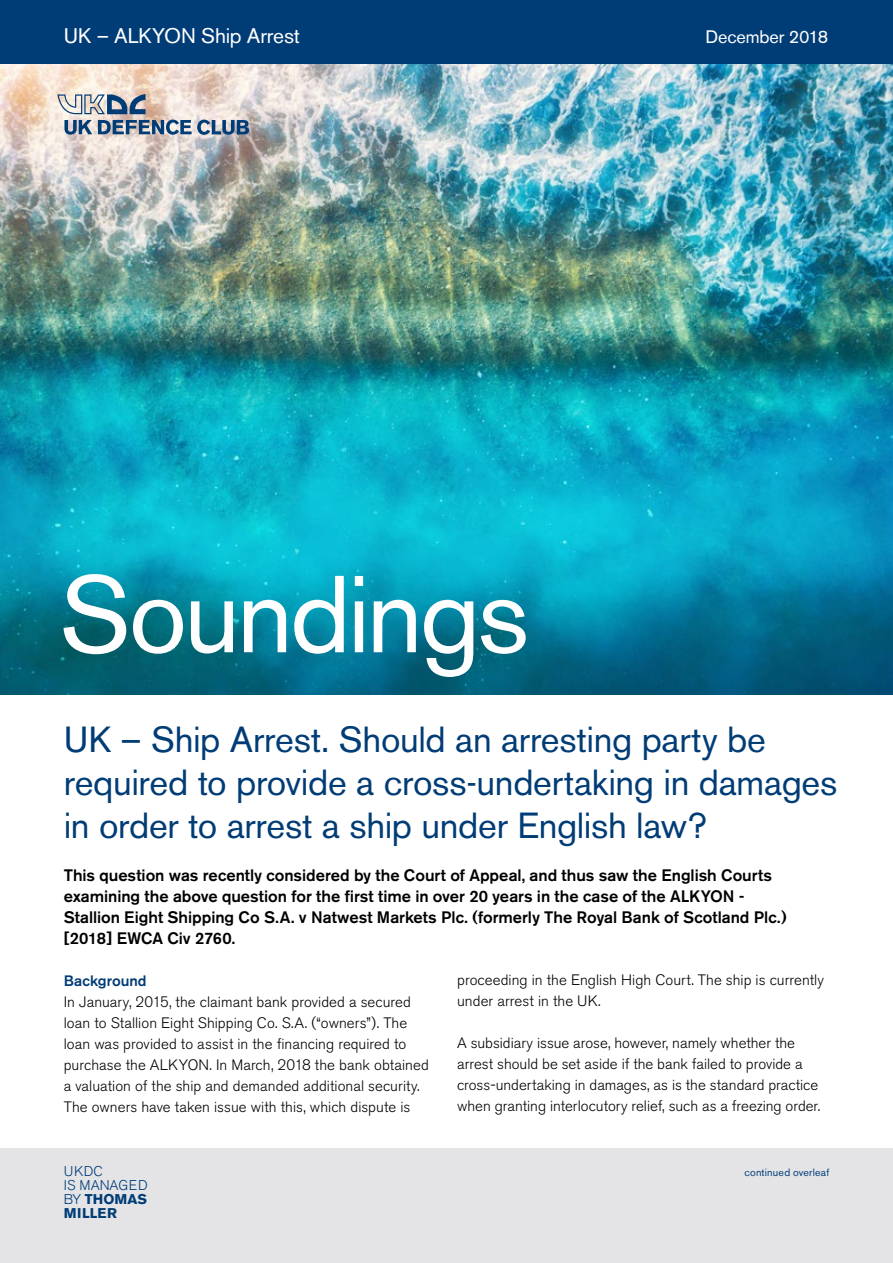
<style>
.page{position:relative;width:893px;height:1263px;background:#fff}
.page>*{position:absolute;margin:0;border:0;box-sizing:border-box;transform-origin:0 0}
.t1{font:108px "Akzidenz Grotesk BE";letter-spacing:-.03em;color:#fff}
.t2{font:36px/43.2px "Akzidenz Grotesk BE";letter-spacing:-.01em;color:#003c76}
.t3{font:21px "Akzidenz Grotesk BE";letter-spacing:-.005em;color:#fff}
.t4{font:18px "Akzidenz Grotesk BE";letter-spacing:-.01em;color:#fff}
.t5{font:500 16.5px/21px "Akzidenz Grotesk BE";color:#000}
.t6{font:300 15px/21px "Akzidenz Grotesk BE";color:#000}
.t7{font:500 15px "Akzidenz Grotesk BE";color:#003c76}
.t8{font:300 14.1px/14px "Akzidenz Grotesk BE";letter-spacing:.02em;color:#003c76}
.t9{font:10.5px "Akzidenz Grotesk BE";letter-spacing:.02em;color:#003c76}
.s1{font-weight:700}
</style>
<div class="page">
<div style="left:0;top:1148px;width:893px;height:115px;background:#e4e4e7"></div>
<img style="left:0;top:64px;width:893px;height:631px">
<div style="left:0;top:0;width:893px;height:64px;background:#003c76"></div>
<svg style="left:64px;top:120px;width:28px;height:15px"></svg>
<svg style="left:98px;top:120px;width:151px;height:15px;background:#6f87a2"></svg>
<svg style="left:57px;top:94px;width:89px;height:20px;background:#96a2b0"></svg>
<h3 class="t3" style="left:64px;top:23px;width:238px">UK – ALKYON Ship Arrest</h3>
<p class="t4" style="left:705px;top:26px;width:124px">December 2018</p>
<h1 class="t1" style="left:60px;top:550px;width:471px">Soundings</h1>
<h2 class="t2" style="left:64px;top:717px;width:775px">UK – Ship Arrest. Should an arresting party be required to provide a cross-undertaking in damages in order to arrest a ship under English law?</h2>
<p class="t5" style="left:64px;top:864px;width:725px">This question was recently considered by the Court of Appeal, and thus saw the English Courts examining the above question for the first time in over 20 years in the case of the ALKYON - Stallion Eight Shipping Co S.A. v Natwest Markets Plc. (formerly The Royal Bank of Scotland Plc.) [2018] EWCA Civ 2760.</p>
<p class="t7" style="left:64px;top:971px;width:84px">Background</p>
<p class="t6" style="left:64px;top:991px;width:367px">In January, 2015, the claimant bank provided a secured loan to Stallion Eight Shipping Co. S.A. (“owners”). The loan was provided to assist in the financing required to purchase the ALKYON. In March, 2018 the bank obtained a valuation of the ship and demanded additional security.<br>The owners have taken issue with this, which dispute is</p>
<p class="t6" style="left:457px;top:969px;width:368px">proceeding in the English High Court. The ship is currently under arrest in the UK.</p>
<p class="t6" style="left:457px;top:1032px;width:365px">A subsidiary issue arose, however, namely whether the arrest should be set aside if the bank failed to provide a cross-undertaking in damages, as is the standard practice when granting interlocutory relief, such as a freezing order.</p>
<p class="t8" style="left:64px;top:1164px;width:85px">UKDC<br>IS MANAGED<br>BY <span class="s1">THOMAS<br>MILLER</span></p>
<p class="t9" style="left:744px;top:1166px;width:86px">continued overleaf</p>
</div>
